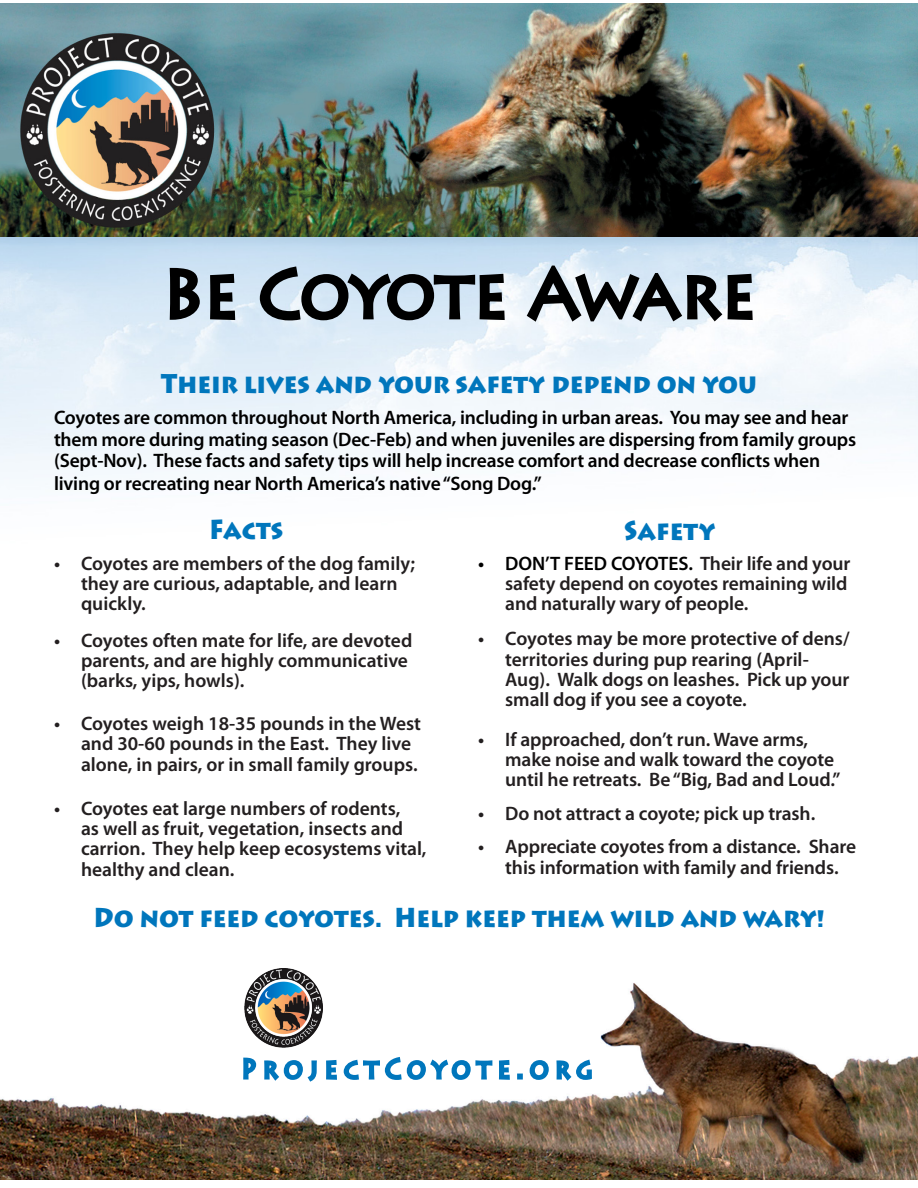
<style>
.page{position:relative;width:918px;height:1188px;background:#fff}
.page>*{position:absolute;margin:0;border:0;box-sizing:border-box;transform-origin:0 0}
.t1{font:67.5px "Lithos Pro";letter-spacing:-.005em;color:#000;scale:.96 1}
.t2{font:900 27px "Lithos Pro";letter-spacing:-.005em;color:#0076bc;scale:.9 1}
.t3{font:600 19.5px/20.2px "Myriad Pro";letter-spacing:-.005em;color:#231f20}
.t4{font:600 19.5px/22px "Myriad Pro";letter-spacing:-.01em;color:#000}
.s1{color:#000}
</style>
<div class="page">
<img style="left:0;top:4px;width:918px;height:476px">
<img style="left:0;top:983px;width:918px;height:197px">
<svg style="left:167px;top:265px;width:35px;height:57px;background:#687178"></svg>
<svg style="left:208px;top:272px;width:29px;height:50px"></svg>
<svg style="left:258px;top:264px;width:249px;height:62px;background:#8f9ba6"></svg>
<svg style="left:524px;top:263px;width:231px;height:62px;background:#99a1a8"></svg>
<svg style="left:242px;top:1056px;width:76px;height:28px"></svg>
<svg style="left:325px;top:1055px;width:186px;height:37px"></svg>
<svg style="left:517px;top:1058px;width:76px;height:25px"></svg>
<img style="left:243px;top:969px;width:80px;height:80px">
<p class="t1" style="left:163px;top:255px;width:619px">Be Coyote Aware</p>
<p class="t2" style="left:161px;top:367px;width:663px">Their lives and your safety depend on you</p>
<p class="t4" style="left:54px;top:406px;width:804px">Coyotes are common throughout North America, including in urban areas. You may see and hear them more during mating season (Dec-Feb) and when juveniles are dispersing from family groups (Sept-Nov). These facts and safety tips will help increase comfort and decrease conflicts when living or recreating near North America’s native “Song Dog.”</p>
<p class="t2" style="left:209px;top:513px;width:84px">Facts</p>
<p class="t2" style="left:624px;top:513px;width:103px">Safety</p>
<p class="t3" style="left:81px;top:552px;width:336px;text-indent:-27px">• Coyotes are members of the dog family; they are curious, adaptable, and learn quickly.</p>
<p class="t3" style="left:81px;top:630px;width:333px;text-indent:-27px">• Coyotes often mate for life, are devoted parents, and are highly communicative (barks, yips, howls).</p>
<p class="t3" style="left:81px;top:713px;width:342px;text-indent:-27px">• Coyotes weigh 18-35 pounds in the West and 30-60 pounds in the East. They live alone, in pairs, or in small family groups.</p>
<p class="t3" style="left:81px;top:798px;width:347px;text-indent:-27px">• Coyotes eat large numbers of rodents,<br>as well as fruit, vegetation, insects and carrion. They help keep ecosystems vital, healthy and clean.</p>
<p class="t3" style="left:505px;top:552px;width:347px;text-indent:-27px"><span class="s1">• DON’T FEED COYOTES.</span> Their life and your safety depend on coyotes remaining wild and naturally wary of people.</p>
<p class="t3" style="left:505px;top:628px;width:346px;text-indent:-27px">• Coyotes may be more protective of dens/ territories during pup rearing (April-Aug). Walk dogs on leashes. Pick up your small dog if you see a coyote.</p>
<p class="t3" style="left:505px;top:729px;width:337px;text-indent:-27px">• If approached, don’t run. Wave arms, make noise and walk toward the coyote until he retreats. Be “Big, Bad and Loud.”</p>
<p class="t3" style="left:478px;top:803px;width:339px">• Do not attract a coyote; pick up trash.</p>
<p class="t3" style="left:478px;top:836px;width:380px;line-height:21px;text-align:center">• Appreciate coyotes from a distance. Share this information with family and friends.</p>
<p class="t2" style="left:94px;top:901px;width:813px">Do not feed coyotes. Help keep them wild and wary!</p>
</div>
